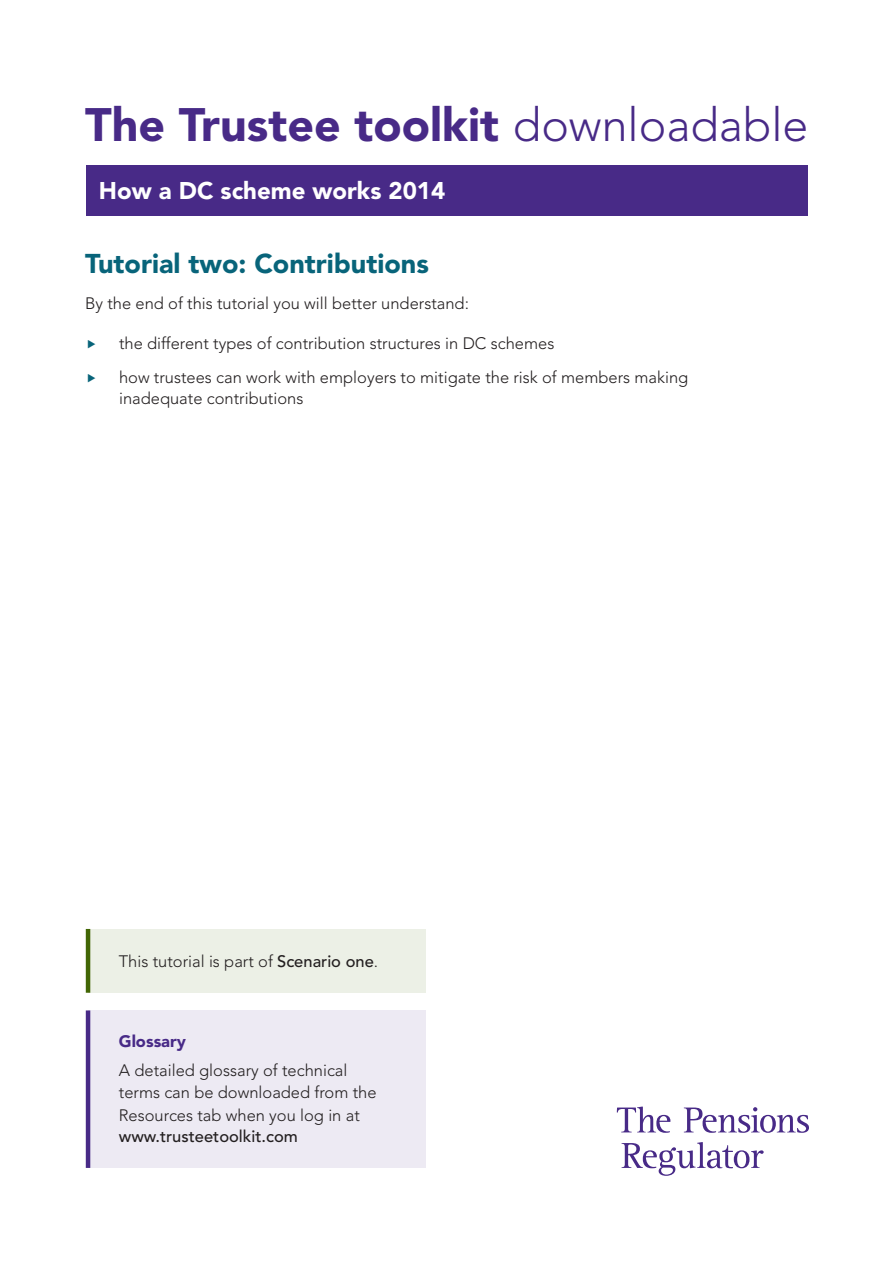
<style>
.page{position:relative;width:893px;height:1263px;background:#fff}
.page>*{position:absolute;margin:0;border:0;box-sizing:border-box;transform-origin:0 0}
.Heading_1{font:900 46.5px "Avenir LT Std";color:#482a87}
.heading_2{font:900 27px "Avenir LT Std";color:#08647a}
.body_text{font:900 24px "Avenir LT Std";color:#fff}
.body_text-2{font:300 16.5px/22.5px "Avenir LT Std";color:#231f20}
.body_text-3{font:500 16.5px "Avenir LT Std";color:#231f20}
.heading_4{font:900 16.5px "Avenir LT Std";color:#482a87}
.s1{font-weight:300}
.s2{font-weight:500}
</style>
<div class="page">
<svg style="left:617px;top:1106px;width:53px;height:27px"></svg>
<svg style="left:684px;top:1107px;width:125px;height:26px"></svg>
<svg style="left:621px;top:1142px;width:143px;height:34px"></svg>
<div style="left:86px;top:166px;width:721px;height:50px;background:#482a87"></div>
<div style="left:88px;top:929px;width:338px;height:64px;background:#ecf0e6"></div>
<hr style="left:86px;top:929px;width:4px;height:64px;background:#426605">
<div style="left:88px;top:1010px;width:338px;height:158px;background:#edeaf3"></div>
<hr style="left:86px;top:1010px;width:4px;height:158px;background:#482a87">
<h1 class="Heading_1" style="left:85px;top:97px;width:725px">The Trustee toolkit <span class="s1">downloadable</span></h1>
<p class="body_text" style="left:99px;top:176px;width:348px">How a DC scheme works 2014</p>
<p class="heading_2" style="left:85px;top:248px;width:345px">Tutorial two: Contributions</p>
<p class="body_text-2" style="left:85px;top:292px;width:385px">By the end of this tutorial you will better understand:</p>
<p class="body_text-2" style="left:119px;top:332px;width:437px">the different types of contribution structures in DC schemes</p>
<p class="body_text-2" style="left:119px;top:366px;width:571px;line-height:21px">how trustees can work with employers to mitigate the risk of members making inadequate contributions</p>
<p class="body_text-2" style="left:119px;top:950px;width:261px">This tutorial is part of <span class="s2">Scenario one</span>.</p>
<p class="heading_4" style="left:119px;top:1031px;width:69px">Glossary</p>
<p class="body_text-2" style="left:119px;top:1059px;width:259px">A detailed glossary of technical terms can be downloaded from the<br>Resources tab when you log in at</p>
<p class="body_text-3" style="left:119px;top:1127px;width:181px">www.trusteetoolkit.com</p>
</div>
